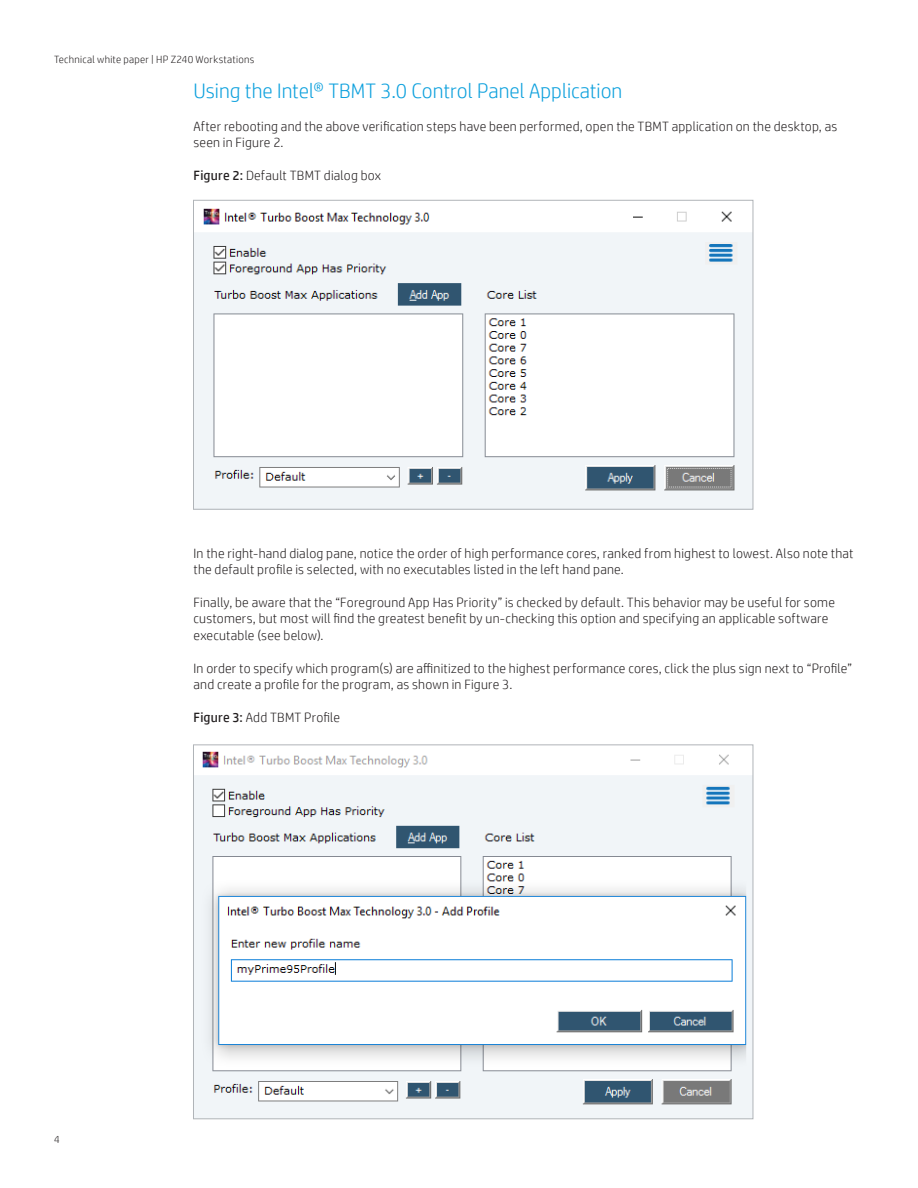
<style>
.page{position:relative;width:918px;height:1188px;background:#fff}
.page>*{position:absolute;margin:0;border:0;box-sizing:border-box;transform-origin:0 0}
.Subhead_14_16_blue{font:300 21px "HP Simplified";color:#0ca0dd}
.Body{font:300 13.5px/16.5px "HP Simplified";letter-spacing:.015em;color:#231f20}
.t1{font:300 10.5px "HP Simplified";letter-spacing:.025em;color:#231f20}
.s1{font-weight:400}
</style>
<div class="page">
<img style="left:195px;top:208px;width:556px;height:299px">
<img style="left:195px;top:751px;width:556px;height:366px">
<p class="t1" style="left:54px;top:53px;width:202px">Technical white paper | HP Z240 Workstations</p>
<p class="Subhead_14_16_blue" style="left:194px;top:79px;width:430px">Using the Intel® TBMT 3.0 Control Panel Application</p>
<p class="Body" style="left:194px;top:118px;width:645px">After rebooting and the above verification steps have been performed, open the TBMT application on the desktop, as seen in Figure 2.</p>
<p class="Body" style="left:194px;top:167px;width:189px"><span class="s1">Figure 2:</span> Default TBMT dialog box</p>
<p class="Body" style="left:194px;top:545px;width:662px">In the right-hand dialog pane, notice the order of high performance cores, ranked from highest to lowest. Also note that the default profile is selected, with no executables listed in the left hand pane.</p>
<p class="Body" style="left:194px;top:594px;width:643px">Finally, be aware that the “Foreground App Has Priority” is checked by default. This behavior may be useful for some customers, but most will find the greatest benefit by un-checking this option and specifying an applicable software executable (see below).</p>
<p class="Body" style="left:194px;top:659px;width:660px">In order to specify which program(s) are affinitized to the highest performance cores, click the plus sign next to “Profile” and create a profile for the program, as shown in Figure 3.</p>
<p class="Body" style="left:194px;top:709px;width:148px"><span class="s1">Figure 3:</span> Add TBMT Profile</p>
<p class="t1" style="left:54px;top:1133px;width:7px">4</p>
</div>
